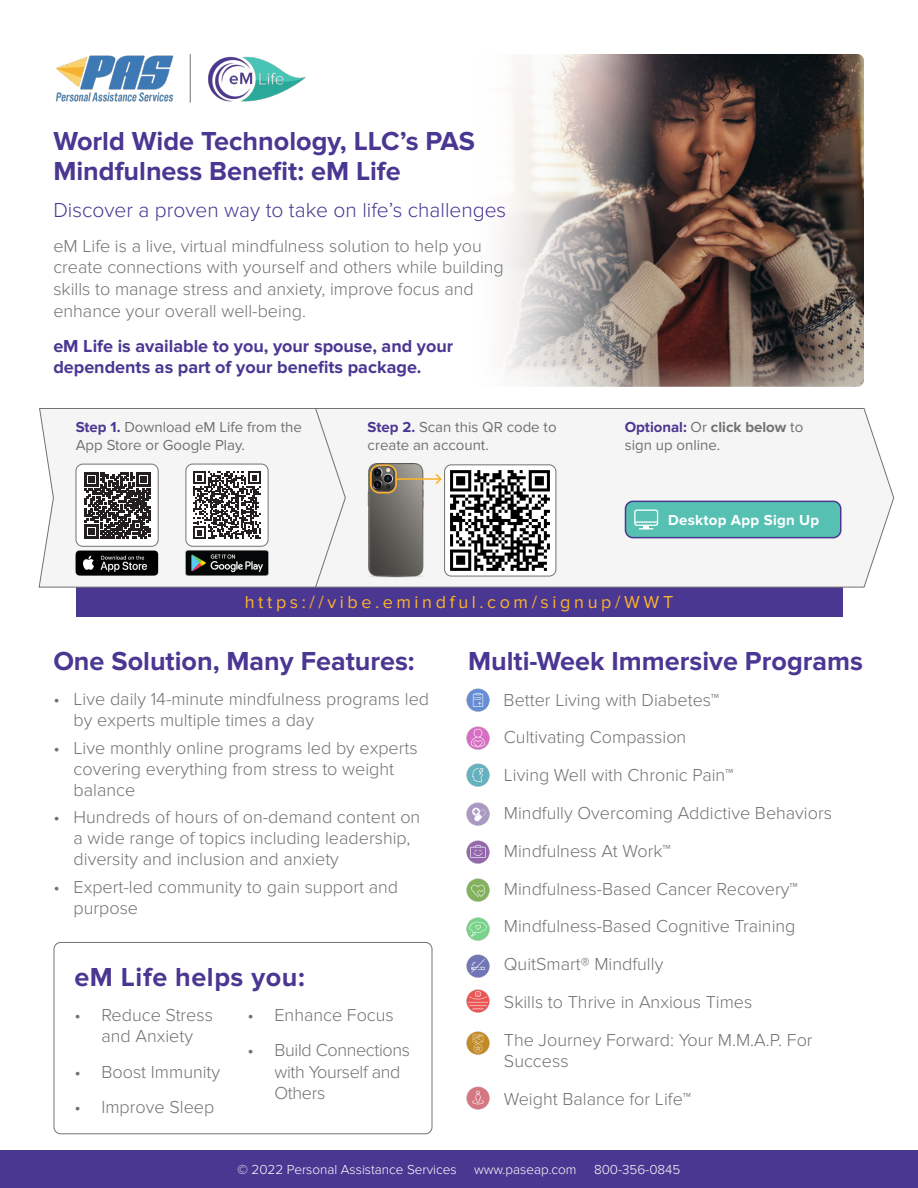
<style>
.page{position:relative;width:918px;height:1188px;background:#fff}
.page>*{position:absolute;margin:0;border:0;box-sizing:border-box;transform-origin:0 0}
.t1{font:700 27px/30px "Proxima Nova";color:#4a3792}
.t2{font:700 27px "Proxima Nova";color:#4a3794}
.t3{font:700 27px "Proxima Nova";letter-spacing:.02em;color:#4a3792}
.t4{font:300 21px "Proxima Nova";color:#4a3792}
.t5{font:300 18px/21px "Proxima Nova";color:#707270}
.t6{font:700 18px/21.6px "Proxima Nova";color:#4a3792}
.t7{font:300 18px/21.6px "Proxima Nova";letter-spacing:-.02em;color:#707270}
.t8{font:18px "Proxima Nova";letter-spacing:.2em;color:#fcb32c}
.t9{font:15px/18px "Proxima Nova";color:#707270}
.t10{font:700 15px "Proxima Nova";letter-spacing:.02em;color:#fff}
.t11{font:300 13.5px "Proxima Nova";color:#fff}
.s1{font-weight:700;color:#4a3792}
.s2{font-weight:700}
</style>
<div class="page">
<img style="left:502px;top:54px;width:362px;height:333px">
<img style="left:466px;top:989px;width:24px;height:24px">
<img style="left:466px;top:1086px;width:24px;height:24px">
<img style="left:466px;top:954px;width:24px;height:24px">
<img style="left:466px;top:878px;width:24px;height:24px">
<img style="left:466px;top:917px;width:24px;height:24px">
<img style="left:466px;top:1031px;width:24px;height:24px">
<img style="left:466px;top:763px;width:24px;height:24px">
<img style="left:466px;top:688px;width:24px;height:24px">
<img style="left:466px;top:802px;width:24px;height:24px">
<img style="left:466px;top:840px;width:24px;height:24px">
<img style="left:466px;top:726px;width:24px;height:24px">
<div style="left:0;top:1150px;width:918px;height:38px;background:#4a3792"></div>
<img style="left:208px;top:56px;width:98px;height:46px">
<img style="left:55px;top:55px;width:119px;height:47px">
<hr style="left:190px;top:54px;width:1px;height:49px;background:#707270">
<div style="left:54px;top:942px;width:378px;height:192px;border:1px solid #707270;border-radius:7px"></div>
<div style="left:76px;top:581px;width:766px;height:36px;background:#4a3792"></div>
<svg style="left:38px;top:408px;width:277px;height:180px"></svg>
<svg style="left:315px;top:408px;width:580px;height:180px"></svg>
<div style="left:625px;top:501px;width:216px;height:37px;background:#56c1b2;border-radius:8px"></div>
<div style="left:625px;top:501px;width:216px;height:37px;border:2px solid #4a3792;border-radius:8px"></div>
<div style="left:634px;top:510px;width:24px;height:16px;border:1px solid #fff;border-radius:2px"></div>
<hr style="left:635px;top:521px;width:23px;height:2px;background:#fff">
<svg style="left:639px;top:525px;width:14px;height:4px"></svg>
<img style="left:445px;top:465px;width:111px;height:111px">
<div style="left:444px;top:464px;width:112px;height:112px;border:1px solid #707270;border-radius:7px"></div>
<p class="t1" style="left:53px;top:127px;width:423px">World Wide Technology, LLC’s PAS<br>Mindfulness Benefit: eM Life</p>
<p class="t4" style="left:53px;top:198px;width:454px">Discover a proven way to take on life’s challenges</p>
<p class="t5" style="left:53px;top:235px;width:452px;line-height:21.6px">eM Life is a live, virtual mindfulness solution to help you create connections with yourself and others while building skills to manage stress and anxiety, improve focus and enhance your overall well-being.</p>
<p class="t6" style="left:53px;top:335px;width:402px">eM Life is available to you, your spouse, and your dependents as part of your benefits package.</p>
<p class="t9" style="left:76px;top:419px;width:228px"><span class="s1">Step 1.</span> Download eM Life from the<br>App Store or Google Play.</p>
<p class="t9" style="left:368px;top:419px;width:190px"><span class="s1">Step 2.</span> Scan this QR code to create an account.</p>
<p class="t9" style="left:625px;top:419px;width:180px"><span class="s1">Optional:</span> Or <span class="s2">click below</span> to sign up online.</p>
<p class="t10" style="left:668px;top:511px;width:153px">Desktop App Sign Up</p>
<p class="t8" style="left:245px;top:591px;width:430px">https://vibe.emindful.com/signup/WWT</p>
<p class="t1" style="left:53px;top:647px;width:363px">One Solution, Many Features:</p>
<p class="t5" style="left:74px;top:689px;width:357px;text-indent:-20px">• Live daily 14-minute mindfulness programs led by experts multiple times a day</p>
<p class="t5" style="left:74px;top:737px;width:346px;text-indent:-20px">• Live monthly online programs led by experts covering everything from stress to weight balance</p>
<p class="t5" style="left:74px;top:807px;width:348px;text-indent:-20px">• Hundreds of hours of on-demand content on a wide range of topics including leadership, diversity and inclusion and anxiety</p>
<p class="t5" style="left:74px;top:877px;width:326px;text-indent:-20px">• Expert-led community to gain support and purpose</p>
<p class="t3" style="left:74px;top:961px;width:232px">eM Life helps you:</p>
<p class="t5" style="left:74px;top:1004px;width:140px;line-height:21.6px;text-align:center">• Reduce Stress and Anxiety</p>
<p class="t5" style="left:74px;top:1061px;width:147px">• Boost Immunity</p>
<p class="t5" style="left:74px;top:1096px;width:141px">• Improve Sleep</p>
<p class="t5" style="left:248px;top:1005px;width:148px">• Enhance Focus</p>
<p class="t7" style="left:274px;top:1039px;width:137px;text-indent:-27px">• Build Connections with Yourself and<br>Others</p>
<p class="t2" style="left:468px;top:646px;width:397px">Multi-Week Immersive Programs</p>
<p class="t5" style="left:504px;top:689px;width:217px">Better Living with Diabetes™</p>
<p class="t5" style="left:504px;top:727px;width:184px">Cultivating Compassion</p>
<p class="t5" style="left:504px;top:765px;width:231px">Living Well with Chronic Pain™</p>
<p class="t5" style="left:504px;top:803px;width:330px">Mindfully Overcoming Addictive Behaviors</p>
<p class="t5" style="left:504px;top:840px;width:168px">Mindfulness At Work™</p>
<p class="t5" style="left:504px;top:878px;width:295px">Mindfulness-Based Cancer Recovery™</p>
<p class="t5" style="left:504px;top:916px;width:293px">Mindfulness-Based Cognitive Training</p>
<p class="t5" style="left:504px;top:954px;width:161px">QuitSmart® Mindfully</p>
<p class="t5" style="left:504px;top:992px;width:250px">Skills to Thrive in Anxious Times</p>
<p class="t5" style="left:504px;top:1029px;width:310px;line-height:21.6px">The Journey Forward: Your M.M.A.P. For<br>Success</p>
<p class="t5" style="left:504px;top:1089px;width:189px">Weight Balance for Life™</p>
<p class="t11" style="left:238px;top:1162px;width:221px">© 2022 Personal Assistance Services</p>
<p class="t11" style="left:474px;top:1162px;width:104px">www.paseap.com</p>
<p class="t11" style="left:594px;top:1162px;width:88px">800-356-0845</p>
</div>
